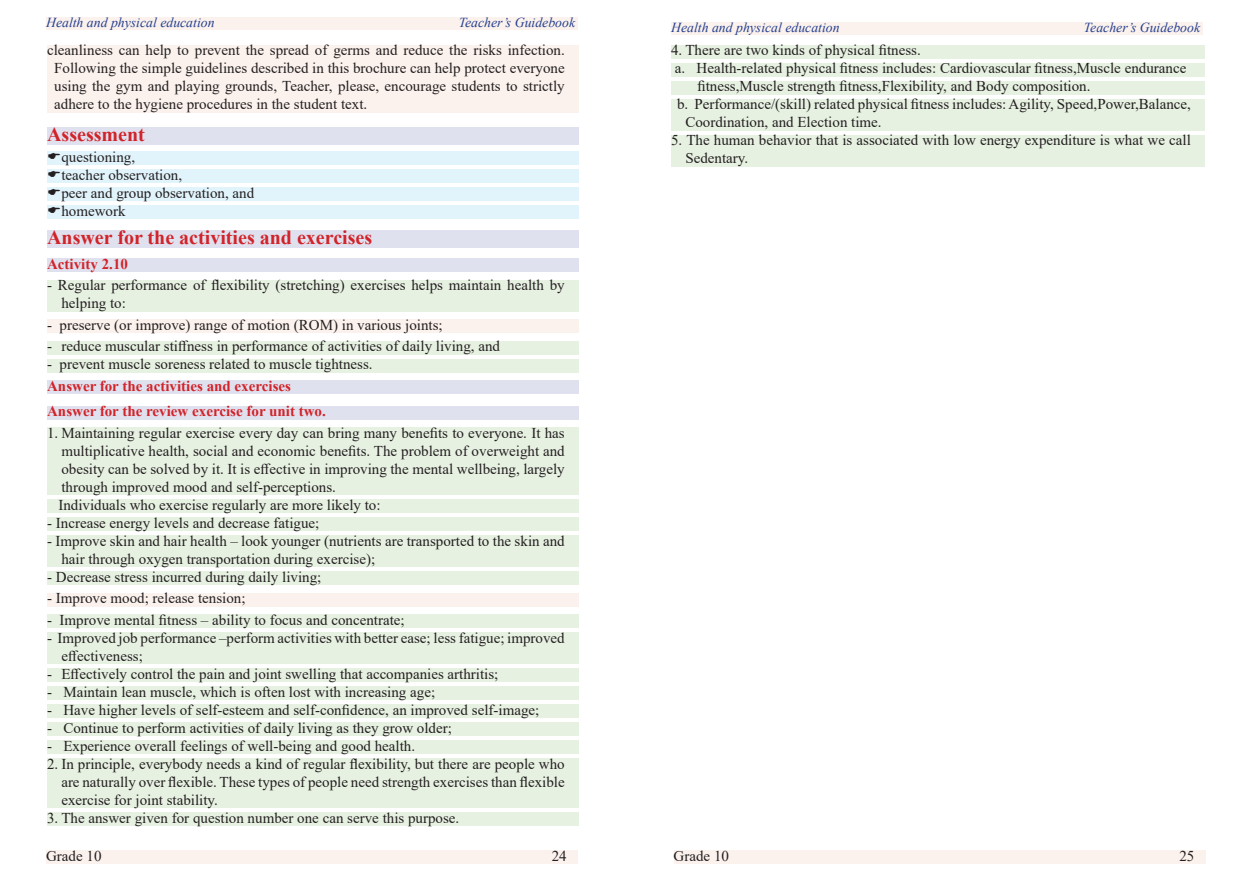
<style>
.page{position:relative;width:1248px;height:886px;background:#fff}
.page>*{position:absolute;margin:0;border:0;box-sizing:border-box;transform-origin:0 0}
.title2{font:700 20px "Times New Roman";color:#d1232a}
.answer{font:15px/18px "Times New Roman";color:#231f20}
.body{font:15px/18px "Times New Roman";color:#231f20;text-align:justify}
.title_3{font:700 15px "Times New Roman";color:#d1232a}
.t1{font:italic 13.75px "Times New Roman";color:#253f8e}
</style>
<div class="page">
<div style="left:46px;top:18px;width:532px;height:12px;background:#fbf2ed"></div>
<div style="left:671px;top:23px;width:531px;height:12px;background:#fbf2ed"></div>
<div style="left:673px;top:850px;width:532px;height:14px;background:#fbf2ed"></div>
<div style="left:46px;top:850px;width:532px;height:14px;background:#fbf2ed"></div>
<div style="left:47px;top:45px;width:532px;height:68px;background:#fbf2ed"></div>
<div style="left:47px;top:127px;width:532px;height:18px;background:#e0e1ee"></div>
<div style="left:47px;top:152px;width:532px;height:13px;background:#e1f4fc"></div>
<div style="left:47px;top:170px;width:532px;height:13px;background:#e1f4fc"></div>
<div style="left:47px;top:188px;width:532px;height:13px;background:#e1f4fc"></div>
<div style="left:47px;top:206px;width:532px;height:13px;background:#e1f4fc"></div>
<div style="left:47px;top:230px;width:532px;height:18px;background:#e0e1ee"></div>
<div style="left:47px;top:259px;width:532px;height:13px;background:#e0e1ee"></div>
<div style="left:47px;top:280px;width:532px;height:31px;background:#e7f1e2"></div>
<div style="left:47px;top:319px;width:532px;height:14px;background:#fbf2ed"></div>
<div style="left:47px;top:341px;width:532px;height:14px;background:#e7f1e2"></div>
<div style="left:47px;top:359px;width:532px;height:14px;background:#e7f1e2"></div>
<div style="left:47px;top:381px;width:532px;height:13px;background:#e0e1ee"></div>
<div style="left:47px;top:406px;width:532px;height:13px;background:#e0e1ee"></div>
<div style="left:47px;top:427px;width:532px;height:68px;background:#e7f1e2"></div>
<div style="left:47px;top:499px;width:532px;height:14px;background:#e7f1e2"></div>
<div style="left:47px;top:517px;width:532px;height:14px;background:#e7f1e2"></div>
<div style="left:47px;top:535px;width:532px;height:32px;background:#e7f1e2"></div>
<div style="left:47px;top:571px;width:532px;height:14px;background:#e7f1e2"></div>
<div style="left:47px;top:593px;width:532px;height:13px;background:#fbf2ed"></div>
<div style="left:47px;top:614px;width:532px;height:14px;background:#e7f1e2"></div>
<div style="left:47px;top:632px;width:532px;height:32px;background:#e7f1e2"></div>
<div style="left:47px;top:668px;width:532px;height:14px;background:#e7f1e2"></div>
<div style="left:47px;top:686px;width:532px;height:14px;background:#e7f1e2"></div>
<div style="left:47px;top:704px;width:532px;height:14px;background:#e7f1e2"></div>
<div style="left:47px;top:722px;width:532px;height:14px;background:#e7f1e2"></div>
<div style="left:47px;top:740px;width:532px;height:14px;background:#e7f1e2"></div>
<div style="left:47px;top:758px;width:532px;height:50px;background:#e7f1e2"></div>
<div style="left:47px;top:812px;width:532px;height:14px;background:#e7f1e2"></div>
<div style="left:671px;top:45px;width:533px;height:14px;background:#e7f1e2"></div>
<div style="left:671px;top:63px;width:533px;height:14px;background:#e7f1e2"></div>
<div style="left:671px;top:81px;width:533px;height:14px;background:#e7f1e2"></div>
<div style="left:671px;top:99px;width:533px;height:32px;background:#e7f1e2"></div>
<div style="left:671px;top:135px;width:533px;height:32px;background:#e7f1e2"></div>
<p class="t1" style="left:46px;top:13px;width:170px">Health and physical education</p>
<p class="t1" style="left:459px;top:13px;width:118px">Teacher’s Guidebook</p>
<p class="t1" style="left:671px;top:18px;width:170px">Health and physical education</p>
<p class="t1" style="left:1083px;top:18px;width:118px">Teacher’s Guidebook</p>
<p class="body" style="left:54px;top:41px;width:512px;text-indent:-7px">cleanliness can help to prevent the spread of germs and reduce the risks infection.<br>Following the simple guidelines described in this brochure can help protect everyone using the gym and playing grounds, Teacher, please, encourage students to strictly adhere to the hygiene procedures in the student text.</p>
<p class="title2" style="left:47px;top:119px;width:99px">Assessment</p>
<p class="body" style="left:61px;top:148px;width:75px">questioning,</p>
<p class="body" style="left:61px;top:166px;width:122px">teacher observation,</p>
<p class="body" style="left:61px;top:184px;width:194px">peer and group observation, and</p>
<p class="body" style="left:61px;top:202px;width:66px">homework</p>
<p class="title2" style="left:47px;top:222px;width:326px">Answer for the activities and exercises</p>
<p class="title_3" style="left:47px;top:253px;width:82px">Activity 2.10</p>
<p class="answer" style="left:61px;top:276px;width:505px;text-indent:-14px">- Regular performance of flexibility (stretching) exercises helps maintain health by helping to:</p>
<p class="body" style="left:47px;top:315px;width:397px">- preserve (or improve) range of motion (ROM) in various joints;</p>
<p class="answer" style="left:47px;top:337px;width:454px">- reduce muscular stiffness in performance of activities of daily living, and</p>
<p class="answer" style="left:47px;top:355px;width:327px">- prevent muscle soreness related to muscle tightness.</p>
<p class="title_3" style="left:47px;top:375px;width:245px">Answer for the activities and exercises</p>
<p class="title_3" style="left:47px;top:400px;width:280px">Answer for the review exercise for unit two.</p>
<p class="answer" style="left:61px;top:423px;width:505px;text-align:justify;text-indent:-14px">1. Maintaining regular exercise every day can bring many benefits to everyone. It has multiplicative health, social and economic benefits. The problem of overweight and obesity can be solved by it. It is effective in improving the mental wellbeing, largely through improved mood and self-perceptions.</p>
<p class="answer" style="left:58px;top:495px;width:324px">Individuals who exercise regularly are more likely to:</p>
<p class="answer" style="left:47px;top:513px;width:274px">- Increase energy levels and decrease fatigue;</p>
<p class="answer" style="left:61px;top:531px;width:505px;text-indent:-14px">- Improve skin and hair health – look younger (nutrients are transported to the skin and hair through oxygen transportation during exercise);</p>
<p class="answer" style="left:47px;top:567px;width:276px">- Decrease stress incurred during daily living;</p>
<p class="body" style="left:47px;top:589px;width:200px">- Improve mood; release tension;</p>
<p class="answer" style="left:47px;top:610px;width:359px">- Improve mental fitness – ability to focus and concentrate;</p>
<p class="answer" style="left:61px;top:628px;width:505px;text-indent:-14px">- Improved job performance –perform activities with better ease; less fatigue; improved effectiveness;</p>
<p class="answer" style="left:47px;top:664px;width:453px">- Effectively control the pain and joint swelling that accompanies arthritis;</p>
<p class="answer" style="left:47px;top:682px;width:389px">- Maintain lean muscle, which is often lost with increasing age;</p>
<p class="answer" style="left:47px;top:700px;width:493px">- Have higher levels of self-esteem and self-confidence, an improved self-image;</p>
<p class="answer" style="left:47px;top:718px;width:406px">- Continue to perform activities of daily living as they grow older;</p>
<p class="answer" style="left:47px;top:736px;width:369px">- Experience overall feelings of well-being and good health.</p>
<p class="answer" style="left:61px;top:754px;width:505px;text-align:justify;text-indent:-14px">2. In principle, everybody needs a kind of regular flexibility, but there are people who are naturally over flexible. These types of people need strength exercises than flexible exercise for joint stability.</p>
<p class="answer" style="left:47px;top:808px;width:413px">3. The answer given for question number one can serve this purpose.</p>
<p class="answer" style="left:671px;top:41px;width:251px">4. There are two kinds of physical fitness.</p>
<p class="answer" style="left:674px;top:59px;width:513px">a. Health-related physical fitness includes: Cardiovascular fitness,Muscle endurance</p>
<p class="answer" style="left:697px;top:77px;width:394px">fitness,Muscle strength fitness,Flexibility, and Body composition.</p>
<p class="answer" style="left:685px;top:95px;width:507px;text-indent:-8px">b. Performance/(skill) related physical fitness includes: Agility, Speed,Power,Balance,<br>Coordination, and Election time.</p>
<p class="answer" style="left:685px;top:131px;width:507px;text-indent:-14px">5. The human behavior that is associated with low energy expenditure is what we call<br>Sedentary.</p>
<p class="body" style="left:46px;top:846px;width:57px">Grade 10</p>
<p class="body" style="left:551px;top:846px;width:16px">24</p>
<p class="body" style="left:673px;top:846px;width:57px">Grade 10</p>
<p class="body" style="left:1179px;top:846px;width:16px">25</p>
</div>
